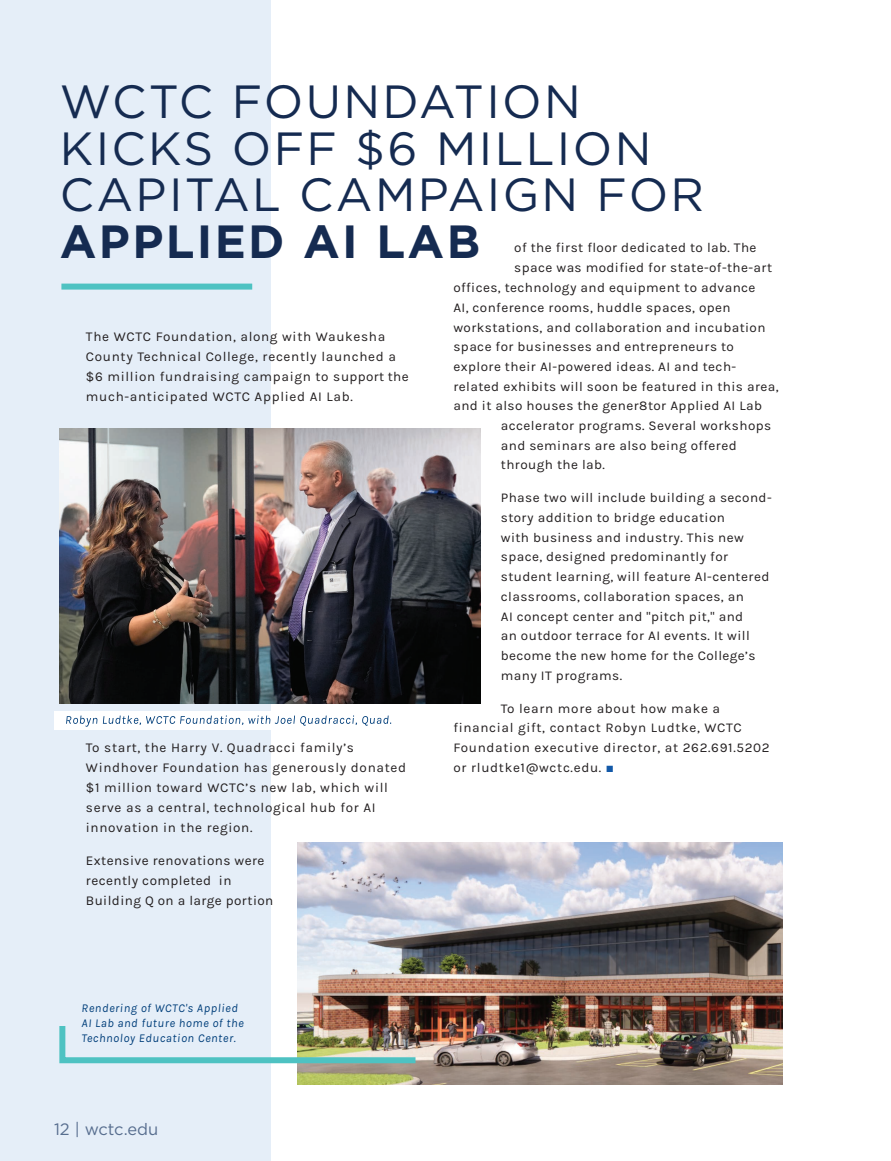
<style>
.page{position:relative;width:891px;height:1161px;background:#fff}
.page>*{position:absolute;margin:0;border:0;box-sizing:border-box;transform-origin:0 0}
.t1{font:46.5px/46.5px "Gotham";letter-spacing:.05em;color:#152b51}
.t2{font:700 46.5px "Gotham";letter-spacing:.05em;color:#152b51}
.t3{font:16.5px "Gotham";color:#152b51}
.t4{font:13.5px/19.8px "Karla";letter-spacing:.05em;color:#231f20}
.t5{font:13.5px/19.8px "Karla";letter-spacing:.03em;color:#231f20}
.t6{font:13.35px/19.6px "Karla";letter-spacing:.03em;color:#231f20}
.t7{font:13.35px/19.8px "Karla";letter-spacing:.05em;color:#231f20}
.t8{font:italic 12px/15px "Karla";letter-spacing:.05em;color:#003e7a}
.s1{font-size:13.5px}
.s2{font-family:"Arial";font-size:13.5px;color:#1359a8}
</style>
<div class="page">
<div style="left:0;top:0;width:270px;height:1161px;background:#e5eef8"></div>
<img style="left:60px;top:429px;width:421px;height:275px">
<div style="left:61px;top:284px;width:191px;height:6px;background:#4ec2c2"></div>
<div style="left:54px;top:711px;width:358px;height:19px;background:#fff"></div>
<svg style="left:66px;top:715px;width:325px;height:12px"></svg>
<img style="left:297px;top:842px;width:486px;height:242px">
<img style="left:59px;top:1020px;width:363px;height:46px">
<h1 class="t1" style="left:60px;top:78px;width:646px">WCTC FOUNDATION<br>KICKS OFF $6 MILLION<br>CAPITAL CAMPAIGN FOR</h1>
<h1 class="t2" style="left:60px;top:211px;width:422px">APPLIED AI LAB</h1>
<p class="t5" style="left:514px;top:238px;width:259px">of the first floor dedicated to lab. The space was modified for state-of-the-art</p>
<p class="t6" style="left:453px;top:278px;width:327px"><span class="s1">offices, technology</span> and equipment to advance<br>AI, conference rooms, huddle spaces, open workstations, and collaboration and incubation space for businesses and entrepreneurs to explore their AI-powered ideas. AI and tech&shy;related exhibits will soon be featured in this area, and it also houses the gener8tor Applied AI Lab</p>
<p class="t6" style="left:501px;top:416px;width:272px">accelerator programs. Several workshops and seminars are also being offered through the lab.</p>
<p class="t6" style="left:501px;top:488px;width:272px">Phase two will include building a second&shy;story addition to bridge education<br>with business and industry. This new space, designed predominantly for student learning, will feature AI-centered classrooms, collaboration spaces, an<br>AI concept center and "pitch pit," and<br>an outdoor terrace for AI events. It will become the new home for the College’s many IT programs.</p>
<p class="t7" style="left:453px;top:699px;width:318px;text-indent:47px">To learn more about how make a financial gift, contact Robyn Ludtke, WCTC Foundation executive director, at 262.691.5202 or rludtke1@wctc.edu. <span class="s2">■</span></p>
<p class="t4" style="left:86px;top:327px;width:324px">The WCTC Foundation, along with Waukesha County Technical College, recently launched a $6 million fundraising campaign to support the much-anticipated WCTC Applied AI Lab.</p>
<p class="t4" style="left:86px;top:738px;width:322px">To start, the Harry V. Quadracci family’s Windhover Foundation has generously donated $1 million toward WCTC’s new lab, which will serve as a central, technological hub for AI innovation in the region.</p>
<p class="t5" style="left:86px;top:851px;width:189px">Extensive renovations were recently completed in<br>Building Q on a large portion</p>
<p class="t8" style="left:82px;top:1001px;width:164px">Rendering of WCTC's Applied<br>AI Lab and future home of the<br>Technoloy Education Center.</p>
<p class="t3" style="left:54px;top:1118px;width:106px">12 | wctc.edu</p>
</div>
